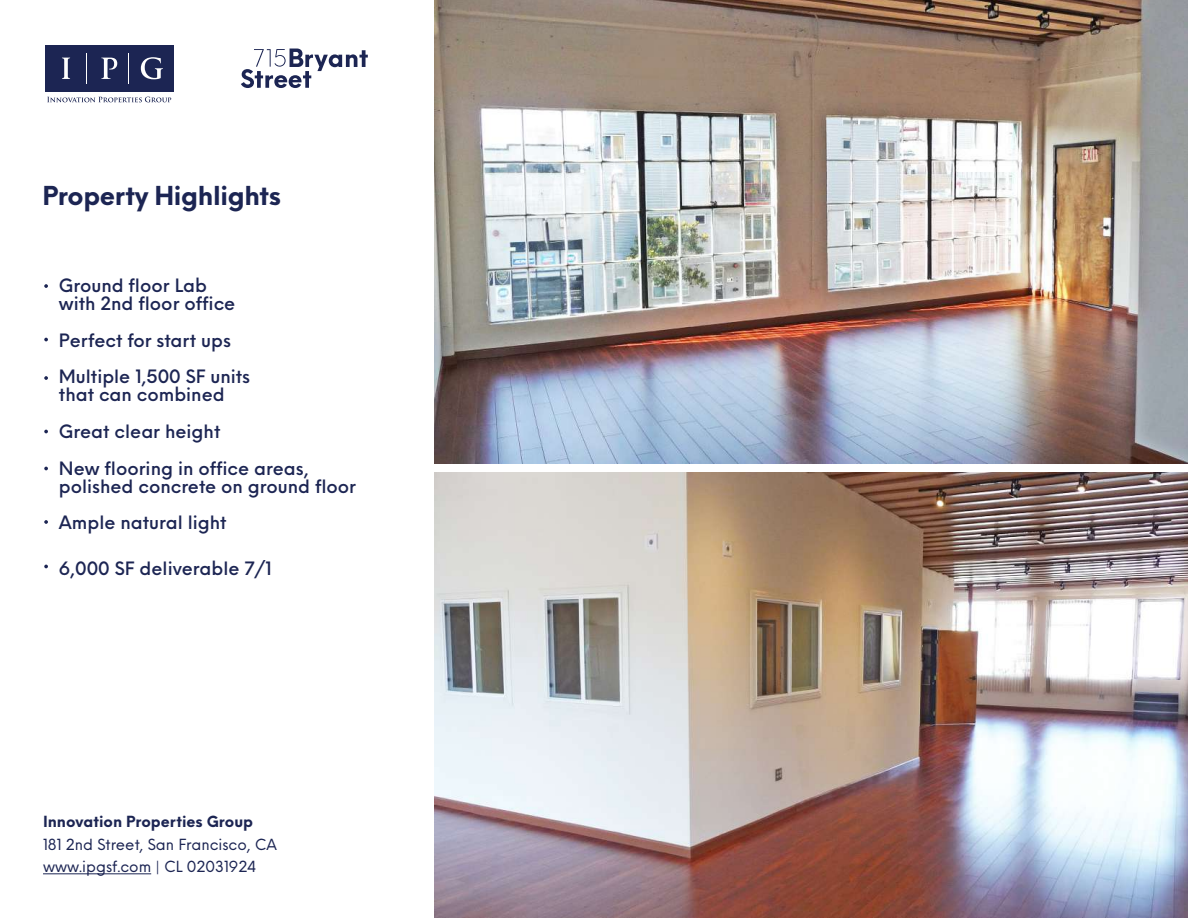
<style>
.page{position:relative;width:1188px;height:918px;background:#fff}
.page>*{position:absolute;margin:0;border:0;box-sizing:border-box;transform-origin:0 0}
.t1{font:700 25.5px "Neue Einstellung";letter-spacing:-.015em;color:#1c2553}
.t2{font:500 18px/36.6px "Neue Einstellung";color:#1c2553}
.t3{font:15px/22.5px "Neue Einstellung";color:#1c2553}
.t4{font:700 15px "Neue Einstellung";color:#1c2553}
</style>
<div class="page">
<div style="left:45px;top:45px;width:129px;height:47px;background:#1c2553"></div>
<svg style="left:47px;top:97px;width:124px;height:5px"></svg>
<hr style="left:87px;top:53px;width:1px;height:31px;background:#fff">
<hr style="left:129px;top:53px;width:1px;height:31px;background:#fff">
<svg style="left:62px;top:58px;width:8px;height:21px"></svg>
<svg style="left:141px;top:57px;width:22px;height:22px"></svg>
<svg style="left:101px;top:58px;width:16px;height:21px"></svg>
<hr style="left:43px;top:873px;width:108px;height:1px;background:#1c2553">
<svg style="left:44px;top:284px;width:4px;height:4px"></svg>
<svg style="left:44px;top:338px;width:4px;height:3px"></svg>
<svg style="left:44px;top:376px;width:4px;height:4px"></svg>
<svg style="left:44px;top:430px;width:4px;height:3px"></svg>
<svg style="left:44px;top:467px;width:4px;height:3px"></svg>
<svg style="left:44px;top:520px;width:4px;height:4px"></svg>
<svg style="left:44px;top:565px;width:4px;height:3px"></svg>
<img style="left:434px;top:473px;width:754px;height:445px">
<img style="left:434px;top:0;width:754px;height:464px">
<svg style="left:241px;top:49px;width:127px;height:39px"></svg>
<h1 class="t1" style="left:43px;top:173px;width:240px">Property Highlights</h1>
<p class="t2" style="left:59px;top:275px;width:178px;line-height:18px">Ground floor Lab with 2nd floor office</p>
<p class="t2" style="left:59px;top:320px;width:193px">Perfect for start ups<br>Multiple 1,500 SF units</p>
<p class="t2" style="left:59px;top:375px;width:251px">that can combined<br>Great clear height<br>New flooring in office areas,</p>
<p class="t2" style="left:59px;top:466px;width:299px">polished concrete on ground floor<br>Ample natural light</p>
<p class="t2" style="left:59px;top:548px;width:214px">6,000 SF deliverable 7/1</p>
<p class="t4" style="left:43px;top:808px;width:212px">Innovation Properties Group</p>
<p class="t3" style="left:43px;top:832px;width:236px">181 2nd Street, San Francisco, CA www.ipgsf.com | CL 02031924</p>
</div>
